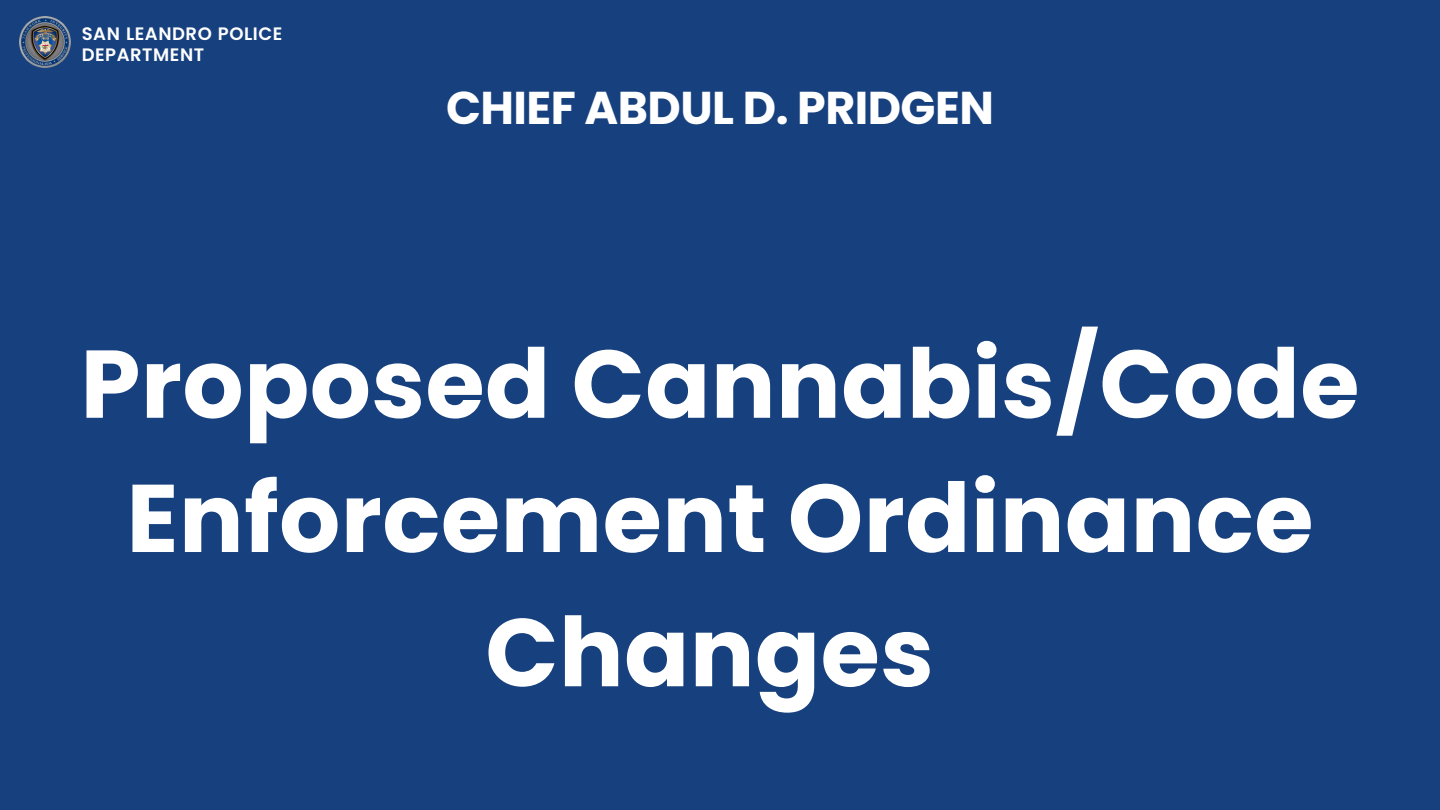
<style>
.page{position:relative;width:1440px;height:810px;background:#17407e}
.page>*{position:absolute;margin:0;border:0;box-sizing:border-box;transform-origin:0 0}
.t1{font:700 96px/134.2px "Poppins";letter-spacing:.005em;color:#fff;text-align:center}
.t2{font:700 45.9px "Poppins";letter-spacing:-.01em;color:#fff}
.t3{font:600 18px/21px "Poppins";letter-spacing:.03em;color:#fff}
</style>
<div class="page">
<img style="left:19px;top:17px;width:51px;height:51px">
<p class="t3" style="left:82px;top:23px;width:202px">SAN LEANDRO POLICE<br>DEPARTMENT</p>
<p class="t2" style="left:446px;top:76px;width:549px">CHIEF ABDUL D. PRIDGEN</p>
<p class="t1" style="left:81px;top:317px;width:1280px">Proposed Cannabis/Code<br>Enforcement Ordinance<br>Changes</p>
</div>
